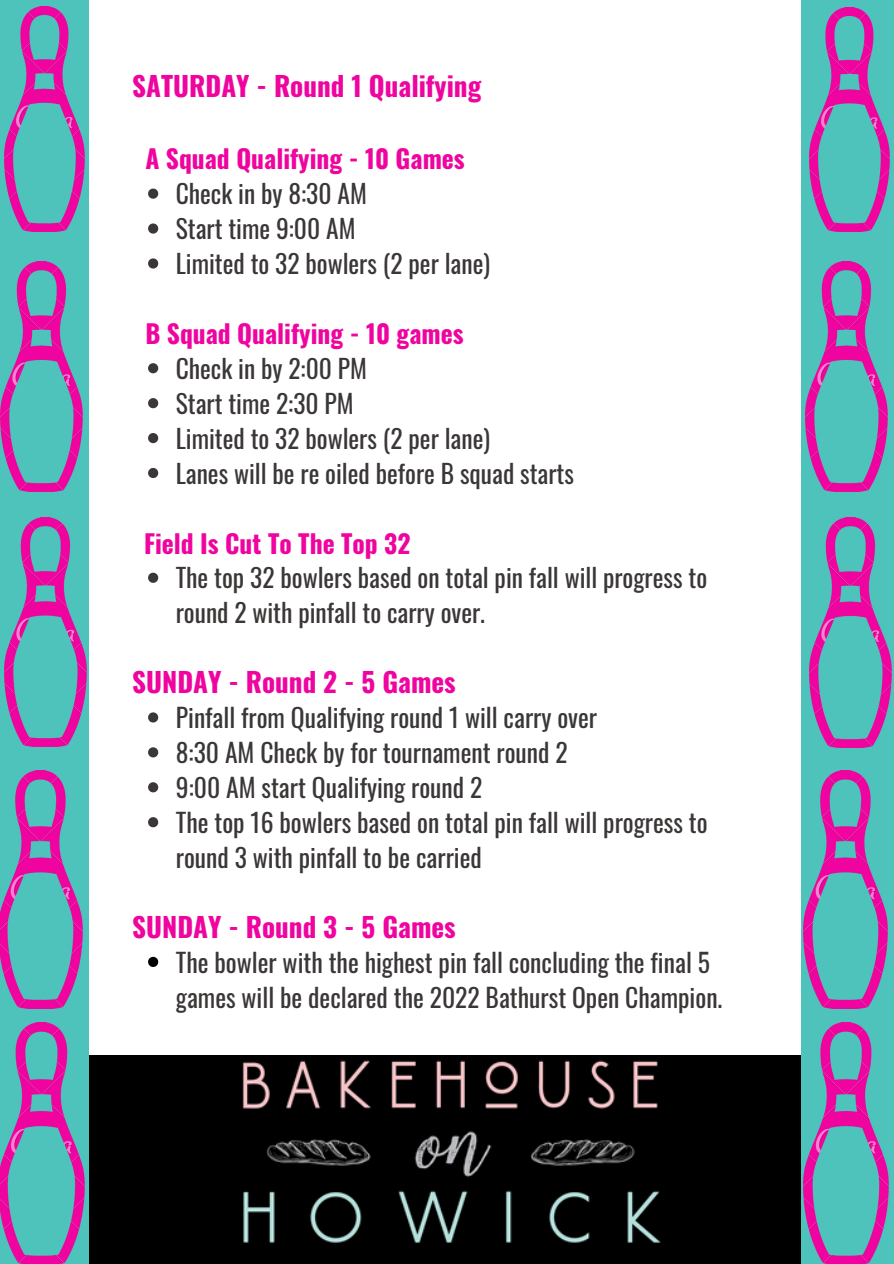
<style>
.page{position:relative;width:894px;height:1264px;background:#fff}
.page>*{position:absolute;margin:0;border:0;box-sizing:border-box;transform-origin:0 0}
.t1{font:700 27.15px "Oswald";color:#ef049f}
.t2{font:25.65px/35px "Oswald";color:#3b3737}
.t3{font:25.5px/35px "Oswald";color:#3b3737}
.t4{font:700 25.5px "Oswald";color:#ef049f}
</style>
<div class="page">
<svg style="left:148px;top:188px;width:10px;height:11px"></svg>
<svg style="left:148px;top:223px;width:10px;height:11px"></svg>
<svg style="left:148px;top:258px;width:10px;height:10px"></svg>
<svg style="left:148px;top:363px;width:10px;height:10px"></svg>
<svg style="left:148px;top:398px;width:10px;height:10px"></svg>
<svg style="left:148px;top:433px;width:10px;height:10px"></svg>
<svg style="left:148px;top:468px;width:10px;height:10px"></svg>
<svg style="left:148px;top:572px;width:10px;height:11px"></svg>
<svg style="left:148px;top:712px;width:10px;height:10px"></svg>
<svg style="left:148px;top:747px;width:10px;height:10px"></svg>
<svg style="left:148px;top:782px;width:10px;height:10px"></svg>
<svg style="left:148px;top:817px;width:10px;height:10px"></svg>
<svg style="left:148px;top:956px;width:10px;height:11px"></svg>
<img style="left:89px;top:1055px;width:712px;height:208px">
<div style="left:0;top:0;width:89px;height:1263px;background:#4ec3bb"></div>
<img style="left:4px;top:7px;width:80px;height:224px">
<img style="left:0;top:262px;width:83px;height:229px">
<img style="left:0;top:770px;width:83px;height:238px">
<img style="left:0;top:1022px;width:84px;height:241px">
<img style="left:4px;top:517px;width:83px;height:230px">
<div style="left:801px;top:0;width:92px;height:1263px;background:#4ec3bb"></div>
<img style="left:809px;top:7px;width:80px;height:224px">
<img style="left:805px;top:262px;width:82px;height:229px">
<img style="left:803px;top:770px;width:84px;height:238px">
<img style="left:803px;top:1022px;width:85px;height:241px">
<img style="left:809px;top:517px;width:82px;height:230px">
<p class="t1" style="left:132px;top:65px;width:350px">SATURDAY - Round 1 Qualifying</p>
<p class="t4" style="left:145px;top:139px;width:321px">A Squad Qualifying - 10 Games</p>
<p class="t3" style="left:176px;top:175px;width:192px">Check in by 8:30 AM</p>
<p class="t3" style="left:176px;top:210px;width:181px">Start time 9:00 AM</p>
<p class="t3" style="left:176px;top:245px;width:316px">Limited to 32 bowlers (2 per lane)</p>
<p class="t4" style="left:145px;top:313px;width:319px">B Squad Qualifying - 10 games</p>
<p class="t3" style="left:176px;top:350px;width:193px">Check in by 2:00 PM</p>
<p class="t3" style="left:176px;top:385px;width:179px">Start time 2:30 PM</p>
<p class="t3" style="left:176px;top:420px;width:316px">Limited to 32 bowlers (2 per lane)</p>
<p class="t3" style="left:176px;top:454px;width:400px">Lanes will be re oiled before B squad starts</p>
<p class="t4" style="left:144px;top:523px;width:268px">Field Is Cut To The Top 32</p>
<p class="t3" style="left:176px;top:559px;width:533px">The top 32 bowlers based on total pin fall will progress to round 2 with pinfall to carry over.</p>
<p class="t1" style="left:132px;top:661px;width:325px">SUNDAY - Round 2 - 5 Games</p>
<p class="t2" style="left:176px;top:699px;width:422px">Pinfall from Qualifying round 1 will carry over</p>
<p class="t2" style="left:176px;top:734px;width:393px">8:30 AM Check by for tournament round 2</p>
<p class="t2" style="left:176px;top:769px;width:308px">9:00 AM start Qualifying round 2</p>
<p class="t2" style="left:176px;top:803px;width:533px">The top 16 bowlers based on total pin fall will progress to round 3 with pinfall to be carried</p>
<p class="t1" style="left:132px;top:905px;width:325px">SUNDAY - Round 3 - 5 Games</p>
<p class="t2" style="left:176px;top:943px;width:548px">The bowler with the highest pin fall concluding the final 5 games will be declared the 2022 Bathurst Open Champion.</p>
</div>
